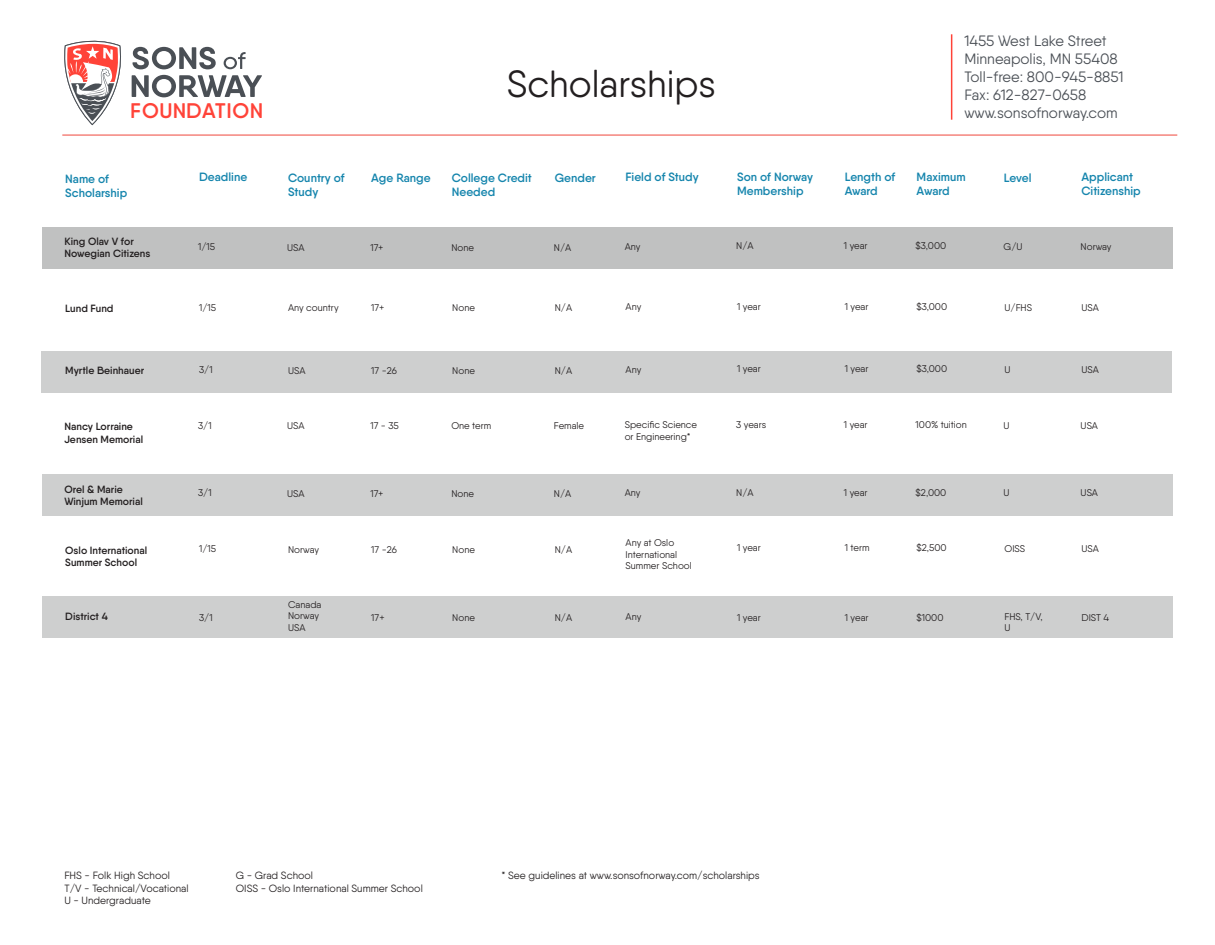
<style>
.page{position:relative;width:1215px;height:945px;background:#fff}
.page>*{position:absolute;margin:0;border:0;box-sizing:border-box;transform-origin:0 0}
.t1{font:37.8px "Qanelas Soft";color:#231f20}
.t2{font:600 21.15px "Qanelas Soft";letter-spacing:.025em;color:#ff4338}
.t3{font:15px/18px "Qanelas Soft";color:#4a4f55}
.t4{font:600 12px/14.4px "Qanelas Soft";color:#1585ad}
.t5{font:10.5px/12.6px "Qanelas Soft";color:#231f20}
.t6{font:600 10.5px/12.6px "Qanelas Soft";color:#231f20}
.t7{font:9.75px/11.7px "Qanelas Soft";color:#231f20}
</style>
<div class="page">
<div style="left:41px;top:351px;width:1131px;height:41px;background:#cecfcf"></div>
<div style="left:42px;top:227px;width:1131px;height:42px;background:#babbbb"></div>
<div style="left:42px;top:474px;width:1131px;height:42px;background:#cecfcf"></div>
<div style="left:42px;top:596px;width:1131px;height:42px;background:#cecfcf"></div>
<svg style="left:64px;top:40px;width:198px;height:85px"></svg>
<hr style="left:951px;top:34px;width:1px;height:86px;background:#ff4338">
<hr style="left:62px;top:135px;width:1115px;height:1px;background:#ef473c">
<h2 class="t2" style="left:130px;top:97px;width:135px">FOUNDATION</h2>
<h1 class="t1" style="left:507px;top:60px;width:211px">Scholarships</h1>
<h3 class="t3" style="left:964px;top:32px;width:161px">1455 West Lake Street<br>Minneapolis, MN 55408<br>Toll-free: 800-945-8851<br>Fax: 612-827-0658 www.sonsofnorway.com</h3>
<p class="t4" style="left:288px;top:170px;width:58px">Country of<br>Study</p>
<p class="t4" style="left:371px;top:170px;width:61px">Age Range</p>
<p class="t4" style="left:555px;top:170px;width:43px">Gender</p>
<p class="t4" style="left:626px;top:169px;width:75px">Field of Study</p>
<p class="t4" style="left:737px;top:170px;width:77px">Son of Norway<br>Membership</p>
<p class="t4" style="left:917px;top:170px;width:50px">Maximum<br>Award</p>
<p class="t4" style="left:1004px;top:170px;width:29px">Level</p>
<p class="t4" style="left:1081px;top:170px;width:61px">Applicant<br>Citizenship</p>
<p class="t4" style="left:65px;top:171px;width:63px">Name of<br>Scholarship</p>
<p class="t4" style="left:199px;top:170px;width:50px">Deadline</p>
<p class="t4" style="left:452px;top:170px;width:82px">College Credit<br>Needed</p>
<p class="t4" style="left:845px;top:170px;width:52px">Length of<br>Award</p>
<p class="t6" style="left:64px;top:235px;width:88px">King Olav V for<br>Nowegian Citizens</p>
<p class="t7" style="left:198px;top:241px;width:19px">1/15</p>
<p class="t7" style="left:287px;top:242px;width:19px">USA</p>
<p class="t7" style="left:370px;top:242px;width:14px">17+</p>
<p class="t7" style="left:451px;top:242px;width:24px">None</p>
<p class="t7" style="left:554px;top:242px;width:19px">N/A</p>
<p class="t7" style="left:625px;top:241px;width:17px">Any</p>
<p class="t7" style="left:736px;top:240px;width:19px">N/A</p>
<p class="t7" style="left:844px;top:240px;width:25px">1 year</p>
<p class="t7" style="left:916px;top:240px;width:32px">$3,000</p>
<p class="t7" style="left:1004px;top:241px;width:20px">G/U</p>
<p class="t7" style="left:1081px;top:241px;width:32px">Norway</p>
<p class="t6" style="left:65px;top:302px;width:50px">Lund Fund</p>
<p class="t7" style="left:199px;top:301px;width:19px">1/15</p>
<p class="t7" style="left:288px;top:302px;width:52px">Any country</p>
<p class="t7" style="left:371px;top:302px;width:14px">17+</p>
<p class="t7" style="left:452px;top:302px;width:24px">None</p>
<p class="t7" style="left:555px;top:302px;width:19px">N/A</p>
<p class="t7" style="left:626px;top:301px;width:17px">Any</p>
<p class="t7" style="left:737px;top:300px;width:25px">1 year</p>
<p class="t7" style="left:845px;top:300px;width:25px">1 year</p>
<p class="t7" style="left:916px;top:300px;width:32px">$3,000</p>
<p class="t7" style="left:1005px;top:301px;width:29px">U/FHS</p>
<p class="t7" style="left:1082px;top:301px;width:19px">USA</p>
<p class="t6" style="left:65px;top:364px;width:80px">Myrtle Beinhauer</p>
<p class="t7" style="left:199px;top:364px;width:15px">3/1</p>
<p class="t7" style="left:288px;top:364px;width:19px">USA</p>
<p class="t7" style="left:371px;top:364px;width:27px">17 -26</p>
<p class="t7" style="left:452px;top:364px;width:24px">None</p>
<p class="t7" style="left:555px;top:364px;width:19px">N/A</p>
<p class="t7" style="left:626px;top:363px;width:17px">Any</p>
<p class="t7" style="left:737px;top:363px;width:25px">1 year</p>
<p class="t7" style="left:845px;top:363px;width:25px">1 year</p>
<p class="t7" style="left:916px;top:363px;width:32px">$3,000</p>
<p class="t7" style="left:1005px;top:364px;width:8px">U</p>
<p class="t7" style="left:1082px;top:364px;width:19px">USA</p>
<p class="t6" style="left:64px;top:420px;width:80px">Nancy Lorraine<br>Jensen Memorial</p>
<p class="t7" style="left:198px;top:419px;width:15px">3/1</p>
<p class="t7" style="left:287px;top:420px;width:19px">USA</p>
<p class="t7" style="left:370px;top:420px;width:30px">17 - 35</p>
<p class="t7" style="left:451px;top:420px;width:41px">One term</p>
<p class="t7" style="left:554px;top:420px;width:32px">Female</p>
<p class="t7" style="left:625px;top:419px;width:74px">Specific Science or Engineering*</p>
<p class="t7" style="left:736px;top:419px;width:31px">3 years</p>
<p class="t7" style="left:844px;top:419px;width:25px">1 year</p>
<p class="t7" style="left:916px;top:419px;width:53px">100% tuition</p>
<p class="t7" style="left:1004px;top:419px;width:8px">U</p>
<p class="t7" style="left:1081px;top:419px;width:19px">USA</p>
<p class="t6" style="left:64px;top:483px;width:80px">Orel &amp; Marie<br>Winjum Memorial</p>
<p class="t6" style="left:65px;top:544px;width:83px">Oslo International<br>Summer School</p>
<p class="t7" style="left:198px;top:487px;width:15px">3/1</p>
<p class="t7" style="left:199px;top:543px;width:19px">1/15</p>
<p class="t7" style="left:287px;top:488px;width:19px">USA</p>
<p class="t7" style="left:288px;top:544px;width:32px">Norway</p>
<p class="t7" style="left:370px;top:488px;width:14px">17+</p>
<p class="t7" style="left:371px;top:544px;width:27px">17 -26</p>
<p class="t7" style="left:451px;top:488px;width:24px">None</p>
<p class="t7" style="left:452px;top:544px;width:24px">None</p>
<p class="t7" style="left:554px;top:488px;width:19px">N/A</p>
<p class="t7" style="left:555px;top:544px;width:19px">N/A</p>
<p class="t7" style="left:625px;top:487px;width:17px">Any</p>
<p class="t7" style="left:626px;top:537px;width:68px">Any at Oslo<br>International<br>Summer School</p>
<p class="t7" style="left:736px;top:486px;width:19px">N/A</p>
<p class="t7" style="left:737px;top:542px;width:25px">1 year</p>
<p class="t7" style="left:844px;top:486px;width:25px">1 year</p>
<p class="t7" style="left:845px;top:542px;width:26px">1 term</p>
<p class="t7" style="left:916px;top:486px;width:32px">$2,000</p>
<p class="t7" style="left:916px;top:542px;width:32px">$2,500</p>
<p class="t7" style="left:1004px;top:487px;width:8px">U</p>
<p class="t7" style="left:1005px;top:543px;width:22px">OISS</p>
<p class="t7" style="left:1081px;top:487px;width:19px">USA</p>
<p class="t7" style="left:1082px;top:543px;width:19px">USA</p>
<p class="t6" style="left:65px;top:610px;width:44px">District 4</p>
<p class="t7" style="left:199px;top:612px;width:15px">3/1</p>
<p class="t7" style="left:288px;top:598px;width:35px">Canada<br>Norway<br>USA</p>
<p class="t7" style="left:371px;top:612px;width:15px">17+</p>
<p class="t7" style="left:452px;top:612px;width:24px">None</p>
<p class="t7" style="left:555px;top:612px;width:19px">N/A</p>
<p class="t7" style="left:626px;top:611px;width:17px">Any</p>
<p class="t7" style="left:737px;top:612px;width:25px">1 year</p>
<p class="t7" style="left:845px;top:612px;width:25px">1 year</p>
<p class="t7" style="left:916px;top:612px;width:29px">$1000</p>
<p class="t7" style="left:1005px;top:610px;width:40px">FHS, T/V,<br>U</p>
<p class="t7" style="left:1082px;top:612px;width:29px">DIST 4</p>
<p class="t5" style="left:64px;top:869px;width:126px">FHS - Folk High School<br>T/V - Technical/Vocational<br>U - Undergraduate</p>
<p class="t5" style="left:236px;top:869px;width:189px">G - Grad School<br>OISS - Oslo International Summer School</p>
<p class="t5" style="left:501px;top:869px;width:260px">* See guidelines at www.sonsofnorway.com/scholarships</p>
</div>
